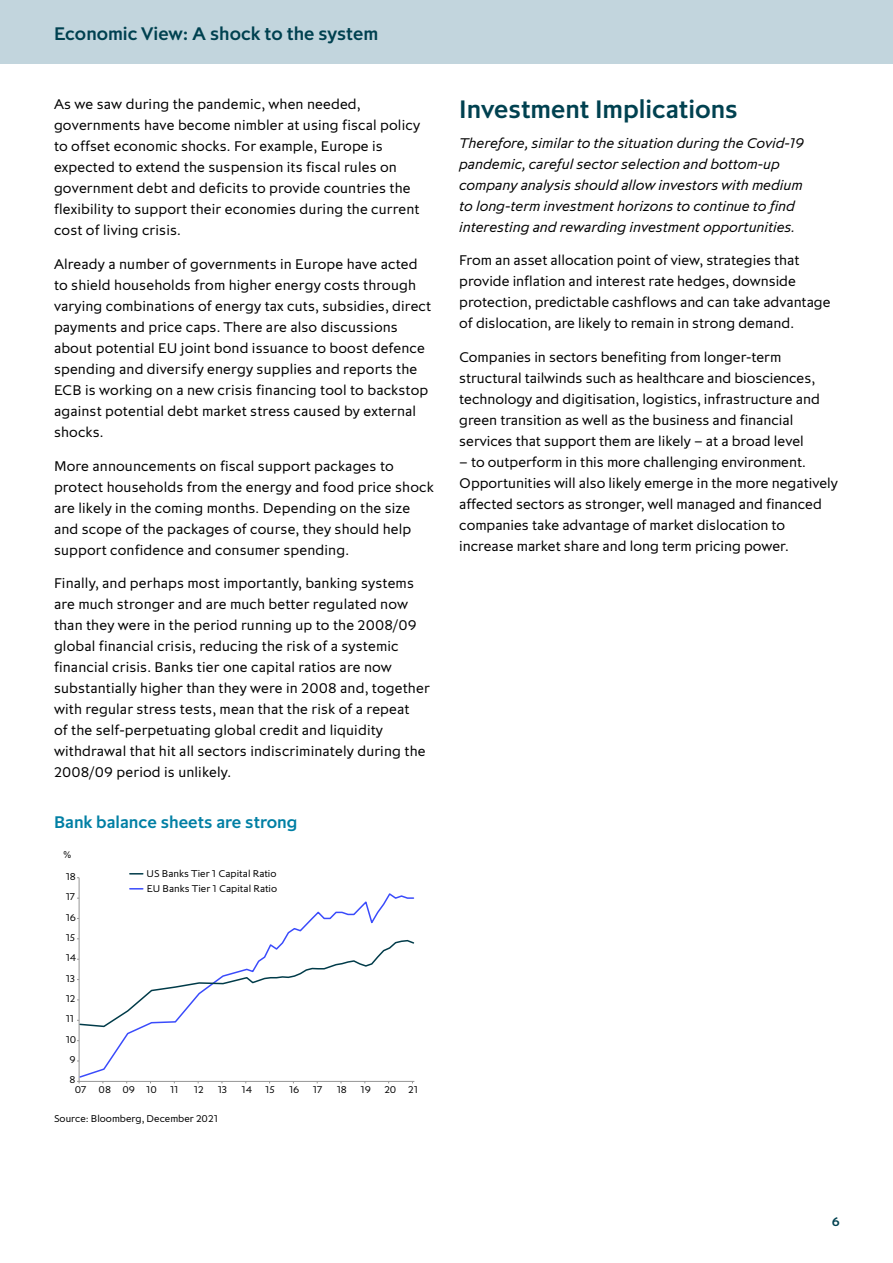
<style>
.page{position:relative;width:893px;height:1263px;background:#fff}
.page>*{position:absolute;margin:0;border:0;box-sizing:border-box;transform-origin:0 0}
.t1{font:500 27px "Pembroke";color:#004150}
.t2{font:500 19.5px "Pembroke";color:#004150}
.t3{font:500 18px "Pembroke";color:#007fa4}
.t4{font:15px/21px "Pembroke";letter-spacing:.01em;color:#000}
.t5{font:italic 15px/21px "Pembroke";color:#000}
.t6{font:500 13.5px "Pembroke";color:#004150}
.t7{font:10.5px "Pembroke";color:#000}
</style>
<div class="page">
<div style="left:0;top:0;width:893px;height:64px;background:#c2d5dd"></div>
<hr style="left:79px;top:878px;width:1px;height:203px;background:#959595">
<hr style="left:79px;top:1081px;width:335px;height:1px;background:#959595">
<svg style="left:79px;top:892px;width:336px;height:187px"></svg>
<svg style="left:77px;top:938px;width:338px;height:90px"></svg>
<svg style="left:130px;top:888px;width:13px;height:1px"></svg>
<svg style="left:130px;top:873px;width:13px;height:1px"></svg>
<h2 class="t2" style="left:54px;top:22px;width:326px">Economic View: A shock to the system</h2>
<p class="t4" style="left:54px;top:93px;width:368px">As we saw during the pandemic, when needed, governments have become nimbler at using fiscal policy to offset economic shocks. For example, Europe is expected to extend the suspension its fiscal rules on government debt and deficits to provide countries the flexibility to support their economies during the current cost of living crisis.</p>
<p class="t4" style="left:54px;top:253px;width:379px">Already a number of governments in Europe have acted to shield households from higher energy costs through varying combinations of energy tax cuts, subsidies, direct payments and price caps. There are also discussions about potential EU joint bond issuance to boost defence spending and diversify energy supplies and reports the ECB is working on a new crisis financing tool to backstop against potential debt market stress caused by external shocks.</p>
<p class="t4" style="left:54px;top:455px;width:381px">More announcements on fiscal support packages to protect households from the energy and food price shock are likely in the coming months. Depending on the size and scope of the packages of course, they should help support confidence and consumer spending.</p>
<p class="t4" style="left:54px;top:572px;width:377px">Finally, and perhaps most importantly, banking systems are much stronger and are much better regulated now than they were in the period running up to the 2008/09 global financial crisis, reducing the risk of a systemic financial crisis. Banks tier one capital ratios are now substantially higher than they were in 2008 and, together with regular stress tests, mean that the risk of a repeat<br>of the self-perpetuating global credit and liquidity withdrawal that hit all sectors indiscriminately during the 2008/09 period is unlikely.</p>
<p class="t3" style="left:54px;top:811px;width:245px">Bank balance sheets are strong</p>
<p class="t7" style="left:64px;top:848px;width:9px">%</p>
<p class="t7" style="left:66px;top:870px;width:12px">18</p>
<p class="t7" style="left:66px;top:890px;width:11px">17</p>
<p class="t7" style="left:66px;top:911px;width:12px">16</p>
<p class="t7" style="left:66px;top:931px;width:11px">15</p>
<p class="t7" style="left:66px;top:951px;width:12px">14</p>
<p class="t7" style="left:66px;top:972px;width:11px">13</p>
<p class="t7" style="left:66px;top:992px;width:11px">12</p>
<p class="t7" style="left:66px;top:1012px;width:10px">11</p>
<p class="t7" style="left:66px;top:1033px;width:12px">10</p>
<p class="t7" style="left:69px;top:1053px;width:8px">9</p>
<p class="t7" style="left:69px;top:1073px;width:8px">8</p>
<p class="t7" style="left:147px;top:867px;width:132px">US Banks Tier 1 Capital Ratio</p>
<p class="t7" style="left:147px;top:882px;width:132px">EU Banks Tier 1 Capital Ratio</p>
<p class="t7" style="left:75px;top:1083px;width:84px">07 08 09 10</p>
<p class="t7" style="left:170px;top:1083px;width:10px">11</p>
<p class="t7" style="left:194px;top:1083px;width:11px">12</p>
<p class="t7" style="left:218px;top:1083px;width:11px">13</p>
<p class="t7" style="left:241px;top:1083px;width:12px">14</p>
<p class="t7" style="left:265px;top:1083px;width:11px">15</p>
<p class="t7" style="left:289px;top:1083px;width:12px">16</p>
<p class="t7" style="left:313px;top:1083px;width:11px">17</p>
<p class="t7" style="left:337px;top:1083px;width:12px">18</p>
<p class="t7" style="left:361px;top:1083px;width:12px">19</p>
<p class="t7" style="left:384px;top:1083px;width:35px">20 21</p>
<p class="t7" style="left:54px;top:1112px;width:165px">Source: Bloomberg, December 2021</p>
<h1 class="t1" style="left:459px;top:93px;width:280px">Investment Implications</h1>
<p class="t5" style="left:459px;top:132px;width:346px">Therefore, similar to the situation during the Covid-19 pandemic, careful sector selection and bottom-up company analysis should allow investors with medium to long-term investment horizons to continue to find interesting and rewarding investment opportunities.</p>
<p class="t4" style="left:459px;top:249px;width:373px">From an asset allocation point of view, strategies that provide inflation and interest rate hedges, downside protection, predictable cashflows and can take advantage of dislocation, are likely to remain in strong demand.</p>
<p class="t4" style="left:459px;top:346px;width:362px">Companies in sectors benefiting from longer-term structural tailwinds such as healthcare and biosciences, technology and digitisation, logistics, infrastructure and green transition as well as the business and financial services that support them are likely – at a broad level</p>
<p class="t4" style="left:459px;top:451px;width:380px">– to outperform in this more challenging environment.<br>Opportunities will also likely emerge in the more negatively affected sectors as stronger, well managed and financed companies take advantage of market dislocation to increase market share and long term pricing power.</p>
<p class="t6" style="left:832px;top:1213px;width:10px">6</p>
</div>
